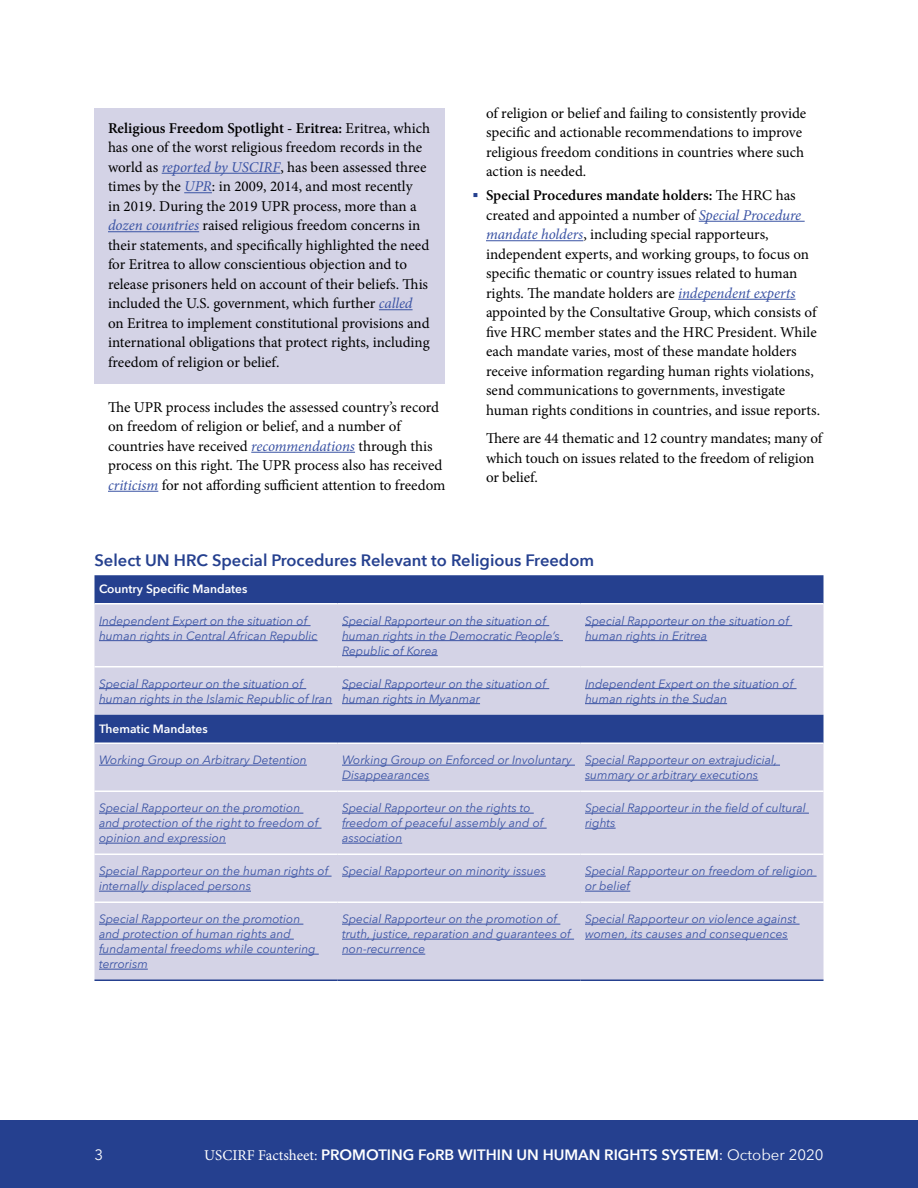
<style>
.page{position:relative;width:918px;height:1188px;background:#fff}
.page>*{position:absolute;margin:0;border:0;box-sizing:border-box;transform-origin:0 0}
.Subhead{font:600 16.5px "Avenir Next";color:#25408f}
.Country_Indent{font:15px/19.5px "Minion Pro";color:#000}
.Body_no_indent{font:15px/19.5px "Minion Pro";letter-spacing:-.005em;color:#000}
.t1{font:600 15px "Avenir Next";color:#fff}
.t2{font:15px "Avenir Next";color:#fff}
.Body_no_indent-2{font:italic 12px/15px "Avenir Next";color:#3a53a4}
.t3{font:600 12px "Avenir Next";color:#fff}
.s1{font-weight:600}
.s2{font-style:italic;color:#3a53a4}
.s3{font-family:"Minion Pro";font-weight:400}
.s4{font-weight:400}
</style>
<div class="page">
<div style="left:0;top:1120px;width:918px;height:68px;background:#25408f"></div>
<div style="left:94px;top:108px;width:352px;height:276px;background:#d4d3e6"></div>
<hr style="left:162px;top:173px;width:118px;height:1px;background:#3a53a4">
<svg style="left:184px;top:192px;width:28px;height:1px"></svg>
<hr style="left:108px;top:231px;width:91px;height:1px;background:#3a53a4">
<hr style="left:379px;top:309px;width:34px;height:1px;background:#3a53a4">
<hr style="left:251px;top:452px;width:104px;height:1px;background:#3a53a4">
<hr style="left:108px;top:491px;width:50px;height:1px;background:#3a53a4">
<hr style="left:699px;top:221px;width:106px;height:1px;background:#3a53a4">
<hr style="left:486px;top:240px;width:97px;height:1px;background:#3a53a4">
<hr style="left:678px;top:299px;width:118px;height:1px;background:#3a53a4">
<div style="left:94px;top:575px;width:730px;height:28px;background:#25408f"></div>
<div style="left:94px;top:604px;width:730px;height:376px;background:#d4d3e6"></div>
<div style="left:94px;top:715px;width:730px;height:27px;background:#25408f"></div>
<hr style="left:94px;top:666px;width:244px;height:2px;background:#fff">
<hr style="left:338px;top:666px;width:242px;height:2px;background:#fff">
<hr style="left:580px;top:666px;width:244px;height:2px;background:#fff">
<hr style="left:94px;top:742px;width:244px;height:2px;background:#fff">
<hr style="left:338px;top:742px;width:242px;height:2px;background:#fff">
<hr style="left:580px;top:742px;width:244px;height:2px;background:#fff">
<hr style="left:94px;top:790px;width:244px;height:2px;background:#fff">
<hr style="left:338px;top:790px;width:242px;height:2px;background:#fff">
<hr style="left:580px;top:790px;width:244px;height:2px;background:#fff">
<hr style="left:94px;top:854px;width:244px;height:1px;background:#fff">
<hr style="left:338px;top:854px;width:242px;height:1px;background:#fff">
<hr style="left:580px;top:854px;width:244px;height:1px;background:#fff">
<hr style="left:94px;top:902px;width:244px;height:1px;background:#fff">
<hr style="left:338px;top:902px;width:242px;height:1px;background:#fff">
<hr style="left:580px;top:902px;width:244px;height:1px;background:#fff">
<hr style="left:94px;top:980px;width:244px;height:1px;background:#25408f">
<hr style="left:338px;top:980px;width:242px;height:1px;background:#25408f">
<hr style="left:580px;top:980px;width:244px;height:1px;background:#25408f">
<hr style="left:99px;top:625px;width:212px;height:1px;background:#3a53a4">
<hr style="left:99px;top:640px;width:219px;height:1px;background:#3a53a4">
<hr style="left:342px;top:625px;width:207px;height:1px;background:#3a53a4">
<hr style="left:342px;top:640px;width:221px;height:1px;background:#3a53a4">
<hr style="left:342px;top:655px;width:96px;height:1px;background:#3a53a4">
<hr style="left:585px;top:625px;width:207px;height:1px;background:#3a53a4">
<hr style="left:585px;top:640px;width:122px;height:1px;background:#3a53a4">
<hr style="left:99px;top:688px;width:207px;height:1px;background:#3a53a4">
<hr style="left:99px;top:703px;width:233px;height:1px;background:#3a53a4">
<hr style="left:342px;top:688px;width:207px;height:1px;background:#3a53a4">
<hr style="left:342px;top:703px;width:138px;height:1px;background:#3a53a4">
<hr style="left:585px;top:688px;width:212px;height:1px;background:#3a53a4">
<hr style="left:585px;top:703px;width:142px;height:1px;background:#3a53a4">
<hr style="left:99px;top:765px;width:208px;height:1px;background:#3a53a4">
<hr style="left:342px;top:765px;width:233px;height:1px;background:#3a53a4">
<hr style="left:342px;top:780px;width:88px;height:1px;background:#3a53a4">
<hr style="left:585px;top:765px;width:195px;height:1px;background:#3a53a4">
<hr style="left:585px;top:780px;width:173px;height:1px;background:#3a53a4">
<hr style="left:99px;top:813px;width:204px;height:1px;background:#3a53a4">
<hr style="left:99px;top:828px;width:223px;height:1px;background:#3a53a4">
<hr style="left:99px;top:843px;width:127px;height:1px;background:#3a53a4">
<hr style="left:342px;top:813px;width:192px;height:1px;background:#3a53a4">
<hr style="left:342px;top:828px;width:205px;height:1px;background:#3a53a4">
<hr style="left:342px;top:843px;width:60px;height:1px;background:#3a53a4">
<hr style="left:585px;top:813px;width:224px;height:1px;background:#3a53a4">
<hr style="left:585px;top:828px;width:31px;height:1px;background:#3a53a4">
<hr style="left:99px;top:876px;width:233px;height:1px;background:#3a53a4">
<hr style="left:99px;top:891px;width:152px;height:1px;background:#3a53a4">
<hr style="left:342px;top:876px;width:204px;height:1px;background:#3a53a4">
<hr style="left:585px;top:876px;width:232px;height:1px;background:#3a53a4">
<hr style="left:585px;top:891px;width:45px;height:1px;background:#3a53a4">
<hr style="left:99px;top:924px;width:204px;height:1px;background:#3a53a4">
<hr style="left:99px;top:939px;width:195px;height:1px;background:#3a53a4">
<hr style="left:99px;top:954px;width:220px;height:1px;background:#3a53a4">
<hr style="left:99px;top:969px;width:49px;height:1px;background:#3a53a4">
<hr style="left:342px;top:924px;width:218px;height:1px;background:#3a53a4">
<hr style="left:342px;top:939px;width:232px;height:1px;background:#3a53a4">
<hr style="left:342px;top:954px;width:83px;height:1px;background:#3a53a4">
<hr style="left:585px;top:924px;width:215px;height:1px;background:#3a53a4">
<hr style="left:585px;top:939px;width:203px;height:1px;background:#3a53a4">
<p class="Country_Indent" style="left:108px;top:118px;width:324px"><span class="s1">Religious Freedom Spotlight - Eritrea:</span> Eritrea, which has one of the worst religious freedom records in the world as <span class="s2">reported by USCIRF</span>, has been assessed three times by the <span class="s2">UPR</span>: in 2009, 2014, and most recently<br>in 2019. During the 2019 UPR process, more than a <span class="s2">dozen countries</span> raised religious freedom concerns in their statements, and specifically highlighted the need for Eritrea to allow conscientious objection and to release prisoners held on account of their beliefs. This included the U.S. government, which further <span class="s2">called </span>on Eritrea to implement constitutional provisions and international obligations that protect rights, including freedom of religion or belief.</p>
<p class="Body_no_indent" style="left:108px;top:397px;width:339px">The UPR process includes the assessed country’s record on freedom of religion or belief, and a number of countries have received <span class="s2">recommendations</span> through this process on this right. The UPR process also has received <span class="s2">criticism</span> for not affording sufficient attention to freedom</p>
<p class="Body_no_indent" style="left:486px;top:103px;width:322px">of religion or belief and failing to consistently provide specific and actionable recommendations to improve religious freedom conditions in countries where such action is needed.</p>
<p class="Country_Indent" style="left:486px;top:186px;width:336px"><span class="s1">Special Procedures mandate holders:</span> The HRC has created and appointed a number of <span class="s2">Special Procedure mandate holders</span>, including special rapporteurs, independent experts, and working groups, to focus on specific thematic or country issues related to human rights. The mandate holders are <span class="s2">independent experts </span>appointed by the Consultative Group, which consists of five HRC member states and the HRC President. While each mandate varies, most of these mandate holders receive information regarding human rights violations, send communications to governments, investigate human rights conditions in countries, and issue reports.</p>
<p class="Body_no_indent" style="left:486px;top:429px;width:338px">There are 44 thematic and 12 country mandates; many of which touch on issues related to the freedom of religion or belief.</p>
<p class="Subhead" style="left:94px;top:546px;width:501px">Select UN HRC Special Procedures Relevant to Religious Freedom</p>
<p class="t3" style="left:99px;top:579px;width:150px">Country Specific Mandates</p>
<p class="Body_no_indent-2" style="left:99px;top:613px;width:220px">Independent Expert on the situation of human rights in Central African Republic</p>
<p class="Body_no_indent-2" style="left:342px;top:613px;width:219px">Special Rapporteur on the situation of human rights in the Democratic People’s<br>Republic of Korea</p>
<p class="Body_no_indent-2" style="left:585px;top:613px;width:205px">Special Rapporteur on the situation of human rights in Eritrea</p>
<p class="Body_no_indent-2" style="left:99px;top:676px;width:235px">Special Rapporteur on the situation of human rights in the Islamic Republic of Iran</p>
<p class="Body_no_indent-2" style="left:342px;top:676px;width:205px">Special Rapporteur on the situation of human rights in Myanmar</p>
<p class="Body_no_indent-2" style="left:585px;top:676px;width:210px">Independent Expert on the situation of human rights in the Sudan</p>
<p class="t3" style="left:99px;top:718px;width:110px">Thematic Mandates</p>
<p class="Body_no_indent-2" style="left:99px;top:752px;width:209px">Working Group on Arbitrary Detention</p>
<p class="Body_no_indent-2" style="left:342px;top:752px;width:231px">Working Group on Enforced or Involuntary<br>Disappearances</p>
<p class="Body_no_indent-2" style="left:585px;top:752px;width:194px">Special Rapporteur on extrajudicial, summary or arbitrary executions</p>
<p class="Body_no_indent-2" style="left:99px;top:800px;width:221px">Special Rapporteur on the promotion and protection of the right to freedom of opinion and expression</p>
<p class="Body_no_indent-2" style="left:342px;top:800px;width:203px">Special Rapporteur on the rights to freedom of peaceful assembly and of association</p>
<p class="Body_no_indent-2" style="left:585px;top:800px;width:222px">Special Rapporteur in the field of cultural rights</p>
<p class="Body_no_indent-2" style="left:99px;top:863px;width:231px">Special Rapporteur on the human rights of internally displaced persons</p>
<p class="Body_no_indent-2" style="left:342px;top:863px;width:205px">Special Rapporteur on minority issues</p>
<p class="Body_no_indent-2" style="left:585px;top:863px;width:230px">Special Rapporteur on freedom of religion or belief</p>
<p class="Body_no_indent-2" style="left:99px;top:911px;width:218px">Special Rapporteur on the promotion and protection of human rights and fundamental freedoms while countering terrorism</p>
<p class="Body_no_indent-2" style="left:342px;top:911px;width:230px">Special Rapporteur on the promotion of truth, justice, reparation and guarantees of non-recurrence</p>
<p class="Body_no_indent-2" style="left:585px;top:911px;width:213px">Special Rapporteur on violence against women, its causes and consequences</p>
<p class="t2" style="left:94px;top:1142px;width:10px">3</p>
<p class="t1" style="left:204px;top:1142px;width:621px"><span class="s3">USCIRF Factsheet:</span> PROMOTING FoRB WITHIN UN HUMAN RIGHTS SYSTEM<span class="s4">: October 2020</span></p>
</div>
